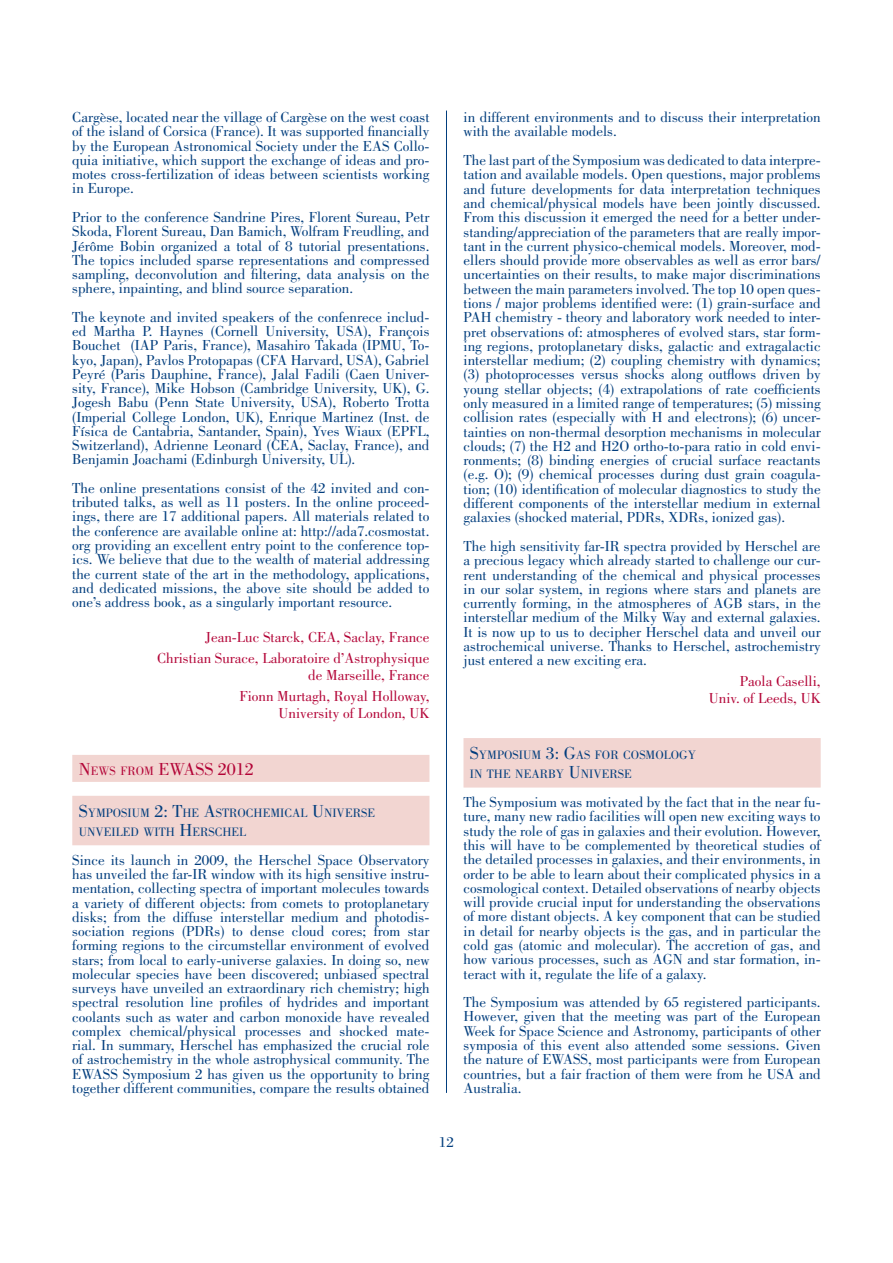
<style>
.page{position:relative;width:893px;height:1263px;background:#fff}
.page>*{position:absolute;margin:0;border:0;box-sizing:border-box;transform-origin:0 0}
.Titre_rose_fond_1_li{font:18px "Bodoni";color:#b30437}
.Texte_romain{font:15px/14.2px "Bodoni";color:#013d7d;text-align:justify}
.Signature_d_article{font:15px/16.8px "Bodoni";color:#b30437;text-align:right}
.Titre_fond_bleu_2_li{font:12.6px/18.8px "Bodoni";color:#013d7d}
.Titre_rose_fond_1_li-2{font:12.6px "Bodoni";color:#b30437}
.s1{font-size:18px}
</style>
<div class="page">
<hr style="left:446px;top:111px;width:1px;height:982px;background:#013d7d">
<div style="left:72px;top:755px;width:357px;height:27px;background:#f2d5d1"></div>
<div style="left:72px;top:796px;width:357px;height:49px;background:#f2d5d1"></div>
<div style="left:463px;top:738px;width:358px;height:49px;background:#f2d5d1"></div>
<p class="Texte_romain" style="left:72px;top:110px;width:359px">Cargèse, located near the village of Cargèse on the west coast of the island of Corsica (France). It was supported financially by the European Astronomical Society under the EAS Collo&shy;quia initiative, which support the exchange of ideas and pro&shy;motes cross-fertilization of ideas between scientists working in Europe.</p>
<p class="Texte_romain" style="left:72px;top:210px;width:359px">Prior to the conference Sandrine Pires, Florent Sureau, Petr Skoda, Florent Sureau, Dan Bamich, Wolfram Freudling, and Jérôme Bobin organized a total of 8 tutorial presentations.<br>The topics included sparse representations and compressed sampling, deconvolution and filtering, data analysis on the sphere, inpainting, and blind source separation.</p>
<p class="Texte_romain" style="left:72px;top:310px;width:359px">The keynote and invited speakers of the confenrece includ&shy;ed Martha P. Haynes (Cornell University, USA), François Bouchet (IAP Paris, France), Masahiro Takada (IPMU, To&shy;kyo, Japan), Pavlos Protopapas (CFA Harvard, USA), Gabriel Peyré (Paris Dauphine, France), Jalal Fadili (Caen Univer&shy;sity, France), Mike Hobson (Cambridge University, UK), G.<br>Jogesh Babu (Penn State University, USA), Roberto Trotta (Imperial College London, UK), Enrique Martinez (Inst. de Física de Cantabria, Santander, Spain), Yves Wiaux (EPFL, Switzerland), Adrienne Leonard (CEA, Saclay, France), and Benjamin Joachami (Edinburgh University, UL).</p>
<p class="Texte_romain" style="left:72px;top:481px;width:359px">The online presentations consist of the 42 invited and con&shy;tributed talks, as well as 11 posters. In the online proceed&shy;ings, there are 17 additional papers. All materials related to the conference are available online at: http://ada7.cosmostat. org providing an excellent entry point to the conference top&shy;ics. We believe that due to the wealth of material addressing the current state of the art in the methodology, applications, and dedicated missions, the above site should be added to one’s address book, as a singularly important resource.</p>
<p class="Signature_d_article" style="left:205px;top:629px;width:226px">Jean-Luc Starck, CEA, Saclay, France</p>
<p class="Signature_d_article" style="left:157px;top:650px;width:274px">Christian Surace, Laboratoire d’Astrophysique de Marseille, France</p>
<p class="Signature_d_article" style="left:239px;top:688px;width:192px">Fionn Murtagh, Royal Holloway,<br>University of London, UK</p>
<p class="Titre_rose_fond_1_li-2" style="left:79px;top:763px;width:103px"><span class="s1">N</span>EWS FROM <span class="s1">EWASS</span></p>
<p class="Titre_rose_fond_1_li" style="left:218px;top:759px;width:37px">2012</p>
<p class="Titre_fond_bleu_2_li" style="left:79px;top:803px;width:297px"><span class="s1">S</span>YMPOSIUM <span class="s1">2: T</span>HE <span class="s1">A</span>STROCHEMICAL <span class="s1">U</span>NIVERSE<br>UNVEILED WITH <span class="s1">H</span>ERSCHEL</p>
<p class="Texte_romain" style="left:72px;top:853px;width:359px">Since its launch in 2009, the Herschel Space Observatory has unveiled the far-IR window with its high sensitive instru&shy;mentation, collecting spectra of important molecules towards a variety of different objects: from comets to protoplanetary disks; from the diffuse interstellar medium and photodis&shy;sociation regions (PDRs) to dense cloud cores; from star forming regions to the circumstellar environment of evolved stars; from local to early-universe galaxies. In doing so, new molecular species have been discovered; unbiased spectral surveys have unveiled an extraordinary rich chemistry; high spectral resolution line profiles of hydrides and important coolants such as water and carbon monoxide have revealed complex chemical/physical processes and shocked mate&shy;rial. In summary, Herschel has emphasized the crucial role of astrochemistry in the whole astrophysical community. The EWASS Symposium 2 has given us the opportunity to bring together different communities, compare the results obtained</p>
<p class="Texte_romain" style="left:463px;top:110px;width:359px">in different environments and to discuss their interpretation with the available models.</p>
<p class="Texte_romain" style="left:463px;top:153px;width:359px">The last part of the Symposium was dedicated to data interpre&shy;tation and available models. Open questions, major problems and future developments for data interpretation techniques and chemical/physical models have been jointly discussed.<br>From this discussion it emerged the need for a better under&shy;standing/appreciation of the parameters that are really impor&shy;tant in the current physico-chemical models. Moreover, mod&shy;ellers should provide more observables as well as error bars/ uncertainties on their results, to make major discriminations between the main parameters involved. The top 10 open ques&shy;tions / major problems identified were: (1) grain-surface and PAH chemistry - theory and laboratory work needed to inter&shy;pret observations of: atmospheres of evolved stars, star form&shy;ing regions, protoplanetary disks, galactic and extragalactic interstellar medium; (2) coupling chemistry with dynamics; (3) photoprocesses versus shocks along outflows driven by young stellar objects; (4) extrapolations of rate coefficients only measured in a limited range of temperatures; (5) missing collision rates (especially with H and electrons); (6) uncer&shy;tainties on non-thermal desorption mechanisms in molecular clouds; (7) the H2 and H2O ortho-to-para ratio in cold envi&shy;ronments; (8) binding energies of crucial surface reactants (e.g. O); (9) chemical processes during dust grain coagula&shy;tion; (10) identification of molecular diagnostics to study the different components of the interstellar medium in external galaxies (shocked material, PDRs, XDRs, ionized gas).</p>
<p class="Texte_romain" style="left:463px;top:539px;width:359px">The high sensitivity far-IR spectra provided by Herschel are a precious legacy which already started to challenge our cur&shy;rent understanding of the chemical and physical processes in our solar system, in regions where stars and planets are currently forming, in the atmospheres of AGB stars, in the interstellar medium of the Milky Way and external galaxies.<br>It is now up to us to decipher Herschel data and unveil our astrochemical universe. Thanks to Herschel, astrochemistry just entered a new exciting era.</p>
<p class="Signature_d_article" style="left:709px;top:673px;width:113px">Paola Caselli,<br>Univ. of Leeds, UK</p>
<p class="Titre_fond_bleu_2_li" style="left:470px;top:745px;width:228px"><span class="s1">S</span>YMPOSIUM <span class="s1">3: G</span>AS FOR COSMOLOGY<br>IN THE NEARBY <span class="s1">U</span>NIVERSE</p>
<p class="Texte_romain" style="left:463px;top:795px;width:359px">The Symposium was motivated by the fact that in the near fu&shy;ture, many new radio facilities will open new exciting ways to study the role of gas in galaxies and their evolution. However, this will have to be complemented by theoretical studies of the detailed processes in galaxies, and their environments, in order to be able to learn about their complicated physics in a cosmological context. Detailed observations of nearby objects will provide crucial input for understanding the observations of more distant objects. A key component that can be studied in detail for nearby objects is the gas, and in particular the cold gas (atomic and molecular). The accretion of gas, and how various processes, such as AGN and star formation, in&shy;teract with it, regulate the life of a galaxy.</p>
<p class="Texte_romain" style="left:463px;top:995px;width:359px">The Symposium was attended by 65 registered participants.<br>However, given that the meeting was part of the European Week for Space Science and Astronomy, participants of other symposia of this event also attended some sessions. Given the nature of EWASS, most participants were from European countries, but a fair fraction of them were from he USA and Australia.</p>
<p class="Texte_romain" style="left:439px;top:1135px;width:16px">12</p>
</div>
